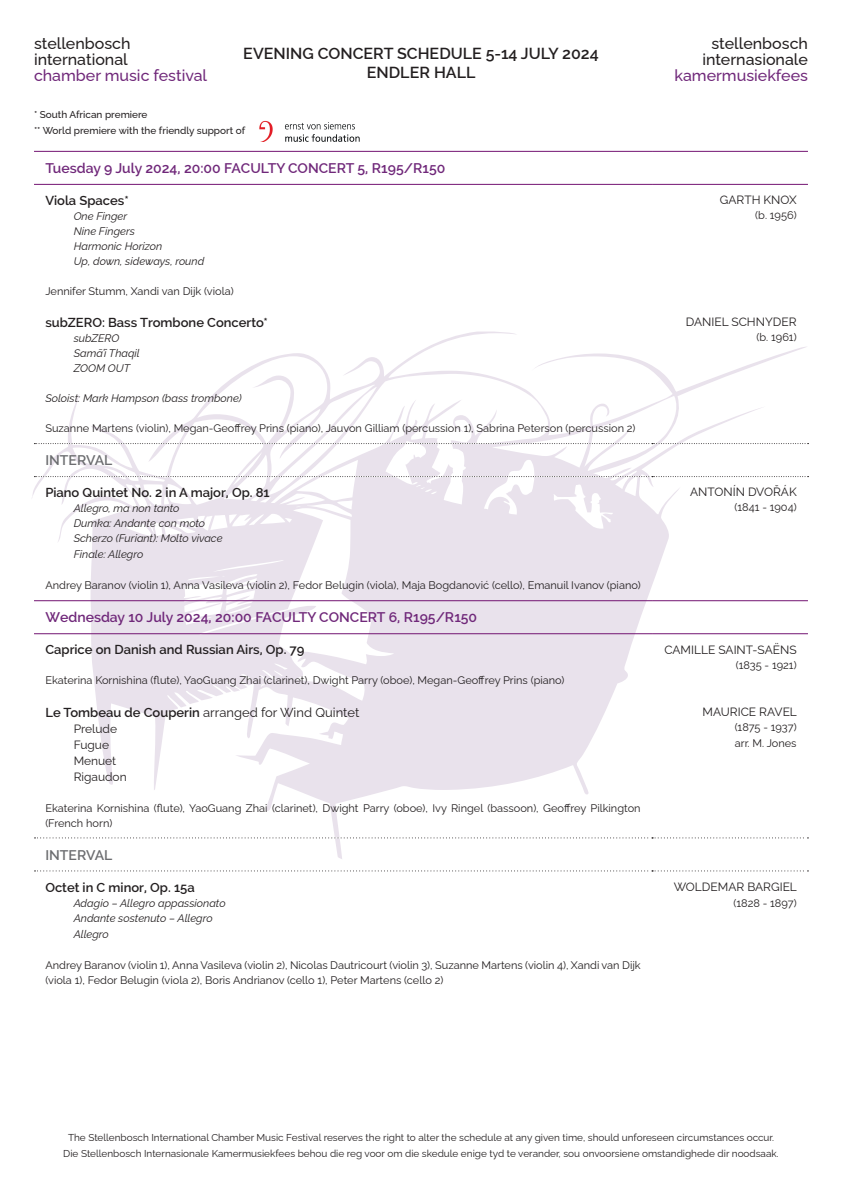
<style>
.page{position:relative;width:842px;height:1191px;background:#fff}
.page>*{position:absolute;margin:0;border:0;box-sizing:border-box;transform-origin:0 0}
.t1{font:100 16px/16px "Raleway";color:#231f20;text-align:center}
.t2{font:600 16px/19.2px "Raleway";color:#231f20;text-align:center}
.t3{font:100 16px "Raleway";color:#70287a}
.t4{font:600 14px "Raleway";color:#70287a}
.t5{font:600 14px "Raleway";color:#6c6d70}
.t6{font:600 13px "Raleway";color:#231f20}
.t7{font:100 13px "Raleway";color:#231f20}
.t8{font:100 12px/16px "Raleway";color:#231f20}
.t9{font:100 11px/15px "Raleway";color:#231f20}
.t10{font:italic 100 11px/15px "Raleway";color:#231f20}
.t11{font:100 10px/16px "Raleway";color:#231f20;text-align:center}
.s1{font-weight:600}
</style>
<div class="page">
<svg style="left:32px;top:331px;width:776px;height:528px"></svg>
<img style="left:259px;top:120px;width:101px;height:21px">
<hr style="left:34px;top:151px;width:618px;height:1px;background:#731472">
<hr style="left:652px;top:151px;width:156px;height:1px;background:#731472">
<hr style="left:34px;top:184px;width:618px;height:1px;background:#731472">
<hr style="left:652px;top:184px;width:156px;height:1px;background:#731472">
<hr style="left:34px;top:600px;width:618px;height:1px;background:#731472">
<hr style="left:652px;top:600px;width:156px;height:1px;background:#731472">
<hr style="left:34px;top:633px;width:618px;height:1px;background:#731472">
<hr style="left:652px;top:633px;width:156px;height:1px;background:#731472">
<svg style="left:34px;top:443px;width:774px;height:1px"></svg>
<svg style="left:34px;top:476px;width:774px;height:1px"></svg>
<svg style="left:35px;top:837px;width:773px;height:1px"></svg>
<svg style="left:35px;top:870px;width:773px;height:1px"></svg>
<h1 class="t1" style="left:34px;top:34px;width:98px;text-align:left">stellenbosch international</h1>
<h1 class="t3" style="left:34px;top:63px;width:175px">chamber music festival</h1>
<h1 class="t2" style="left:243px;top:44px;width:357px">EVENING CONCERT SCHEDULE 5-14 JULY 2024<br>ENDLER HALL</h1>
<p class="t11" style="left:34px;top:105px;width:213px;text-align:left">* South African premiere<br>** World premiere with the friendly support of</p>
<p class="t4" style="left:45px;top:160px;width:402px">Tuesday 9 July 2024, 20:00 FACULTY CONCERT 5, R195/R150</p>
<p class="t6" style="left:45px;top:193px;width:85px">Viola Spaces*</p>
<p class="t10" style="left:74px;top:207px;width:132px">One Finger<br>Nine Fingers<br>Harmonic Horizon<br>Up, down, sideways, round</p>
<p class="t9" style="left:45px;top:282px;width:190px">Jennifer Stumm, Xandi van Dijk (viola)</p>
<p class="t6" style="left:45px;top:315px;width:224px">subZERO: Bass Trombone Concerto*</p>
<p class="t10" style="left:74px;top:329px;width:68px">subZERO<br>Samā’î Thaqil<br>ZOOM OUT</p>
<p class="t10" style="left:45px;top:390px;width:198px">Soloist: Mark Hampson (bass trombone)</p>
<p class="t9" style="left:45px;top:419px;width:592px">Suzanne Martens (violin), Megan-Geoffrey Prins (piano), Jauvon Gilliam (percussion 1), Sabrina Peterson (percussion 2)</p>
<p class="t5" style="left:45px;top:452px;width:69px">INTERVAL</p>
<p class="t6" style="left:45px;top:485px;width:226px">Piano Quintet No. 2 in A major, Op. 81</p>
<p class="t10" style="left:74px;top:500px;width:150px">Allegro, ma non tanto<br>Dumka: Andante con moto<br>Scherzo (Furiant): Molto vivace</p>
<p class="t10" style="left:74px;top:546px;width:71px">Finale: Allegro</p>
<p class="t9" style="left:45px;top:577px;width:597px">Andrey Baranov (violin 1), Anna Vasileva (violin 2), Fedor Belugin (viola), Maja Bogdanović (cello), Emanuil Ivanov (piano)</p>
<p class="t4" style="left:45px;top:609px;width:433px">Wednesday 10 July 2024, 20:00 FACULTY CONCERT 6, R195/R150</p>
<p class="t6" style="left:45px;top:642px;width:261px">Caprice on Danish and Russian Airs, Op. 79</p>
<p class="t9" style="left:45px;top:672px;width:521px">Ekaterina Kornishina (flute), YaoGuang Zhai (clarinet), Dwight Parry (oboe), Megan-Geoffrey Prins (piano)</p>
<p class="t7" style="left:45px;top:701px;width:316px"><span class="s1">Le Tombeau de Couperin</span> arranged for Wind Quintet</p>
<p class="t8" style="left:74px;top:719px;width:55px">Prelude<br>Fugue<br>Menuet<br>Rigaudon</p>
<p class="t9" style="left:45px;top:799px;width:597px">Ekaterina Kornishina (flute), YaoGuang Zhai (clarinet), Dwight Parry (oboe), Ivy Ringel (bassoon), Geoffrey Pilkington (French horn)</p>
<p class="t5" style="left:45px;top:846px;width:69px">INTERVAL</p>
<p class="t6" style="left:45px;top:879px;width:151px">Octet in C minor, Op. 15a</p>
<p class="t10" style="left:74px;top:894px;width:153px">Adagio – Allegro appassionato<br>Andante sostenuto – Allegro</p>
<p class="t10" style="left:74px;top:925px;width:37px">Allegro</p>
<p class="t9" style="left:45px;top:956px;width:597px">Andrey Baranov (violin 1), Anna Vasileva (violin 2), Nicolas Dautricourt (violin 3), Suzanne Martens (violin 4), Xandi van Dijk (viola 1), Fedor Belugin (viola 2), Boris Andrianov (cello 1), Peter Martens (cello 2)</p>
<h1 class="t1" style="left:702px;top:34px;width:107px">stellenbosch internasionale</h1>
<h1 class="t3" style="left:674px;top:63px;width:135px">kamermusiekfees</h1>
<p class="t8" style="left:720px;top:191px;width:78px">GARTH KNOX</p>
<p class="t9" style="left:755px;top:206px;width:43px">(b. 1956)</p>
<p class="t8" style="left:686px;top:313px;width:112px">DANIEL SCHNYDER</p>
<p class="t9" style="left:756px;top:329px;width:42px">(b. 1961)</p>
<p class="t8" style="left:690px;top:483px;width:108px">ANTONÍN DVOŘÁK</p>
<p class="t9" style="left:735px;top:499px;width:63px">(1841 - 1904)</p>
<p class="t8" style="left:664px;top:640px;width:134px">CAMILLE SAINT-SAËNS</p>
<p class="t9" style="left:736px;top:656px;width:62px">(1835 - 1921)</p>
<p class="t8" style="left:702px;top:702px;width:96px">MAURICE RAVEL</p>
<p class="t9" style="left:735px;top:717px;width:63px;line-height:16px">(1875 - 1937) arr. M. Jones</p>
<p class="t8" style="left:674px;top:877px;width:125px">WOLDEMAR BARGIEL</p>
<p class="t9" style="left:733px;top:894px;width:65px">(1828 - 1897)</p>
<p class="t11" style="left:63px;top:1128px;width:717px">The Stellenbosch International Chamber Music Festival reserves the right to alter the schedule at any given time, should unforeseen circumstances occur.<br>Die Stellenbosch Internasionale Kamermusiekfees behou die reg voor om die skedule enige tyd te verander, sou onvoorsiene omstandighede dir noodsaak.</p>
</div>
